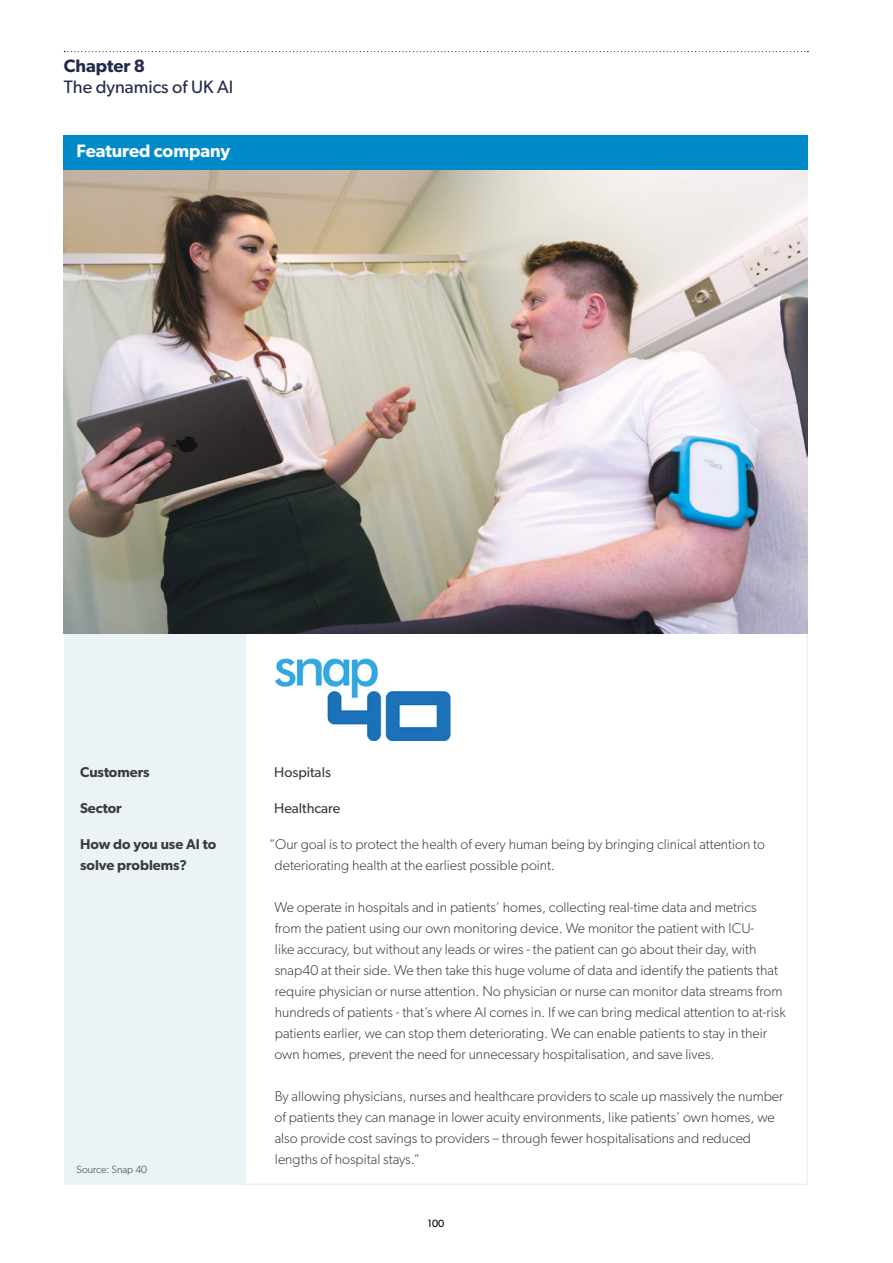
<style>
.page{position:relative;width:893px;height:1263px;background:#fff}
.page>*{position:absolute;margin:0;border:0;box-sizing:border-box;transform-origin:0 0}
.t1{font:18px "Gibson";color:#252a4b}
.t2{font:600 18px "Gibson";color:#fff}
.t3{font:600 18px "Gibson";color:#252a4b}
.t4{font:300 14.25px/21px "Gibson";color:#3c3c3b}
.t5{font:600 14.25px/21px "Gibson";color:#3c3c3b}
.t6{font:14.25px "Gibson";color:#3c3c3b}
.t7{font:300 10.5px "Gibson";color:#3c3c3b}
.t8{font:10.5px "Gibson";color:#000}
</style>
<div class="page">
<svg style="left:64px;top:51px;width:744px;height:1px"></svg>
<div style="left:244px;top:631px;width:564px;height:554px;background:#fff;border:2px solid #ebf3f6"></div>
<div style="left:64px;top:633px;width:180px;height:552px;background:#ebf3f6"></div>
<img style="left:64px;top:169px;width:744px;height:464px">
<div style="left:64px;top:135px;width:744px;height:34px;background:#008bc8"></div>
<img style="left:274px;top:659px;width:178px;height:81px">
<p class="t3" style="left:64px;top:55px;width:83px">Chapter 8</p>
<p class="t1" style="left:64px;top:76px;width:171px">The dynamics of UK AI</p>
<p class="t2" style="left:77px;top:140px;width:155px">Featured company</p>
<p class="t5" style="left:80px;top:761px;width:71px">Customers</p>
<p class="t5" style="left:80px;top:797px;width:43px">Sector</p>
<p class="t5" style="left:80px;top:833px;width:138px">How do you use AI to solve problems?</p>
<p class="t7" style="left:77px;top:1163px;width:72px">Source: Snap 40</p>
<p class="t6" style="left:274px;top:764px;width:58px">Hospitals</p>
<p class="t6" style="left:274px;top:799px;width:68px">Healthcare</p>
<p class="t4" style="left:275px;top:833px;width:492px;text-indent:-6px">“Our goal is to protect the health of every human being by bringing clinical attention to deteriorating health at the earliest possible point.</p>
<p class="t4" style="left:275px;top:896px;width:513px">We operate in hospitals and in patients’ homes, collecting real-time data and metrics from the patient using our own monitoring device. We monitor the patient with ICU-<br>like accuracy, but without any leads or wires - the patient can go about their day, with snap40 at their side. We then take this huge volume of data and identify the patients that require physician or nurse attention. No physician or nurse can monitor data streams from hundreds of patients - that’s where AI comes in. If we can bring medical attention to at-risk patients earlier, we can stop them deteriorating. We can enable patients to stay in their own homes, prevent the need for unnecessary hospitalisation, and save lives.</p>
<p class="t4" style="left:275px;top:1085px;width:510px">By allowing physicians, nurses and healthcare providers to scale up massively the number of patients they can manage in lower acuity environments, like patients’ own homes, we also provide cost savings to providers – through fewer hospitalisations and reduced lengths of hospital stays.”</p>
<p class="t8" style="left:427px;top:1217px;width:18px">100</p>
</div>
